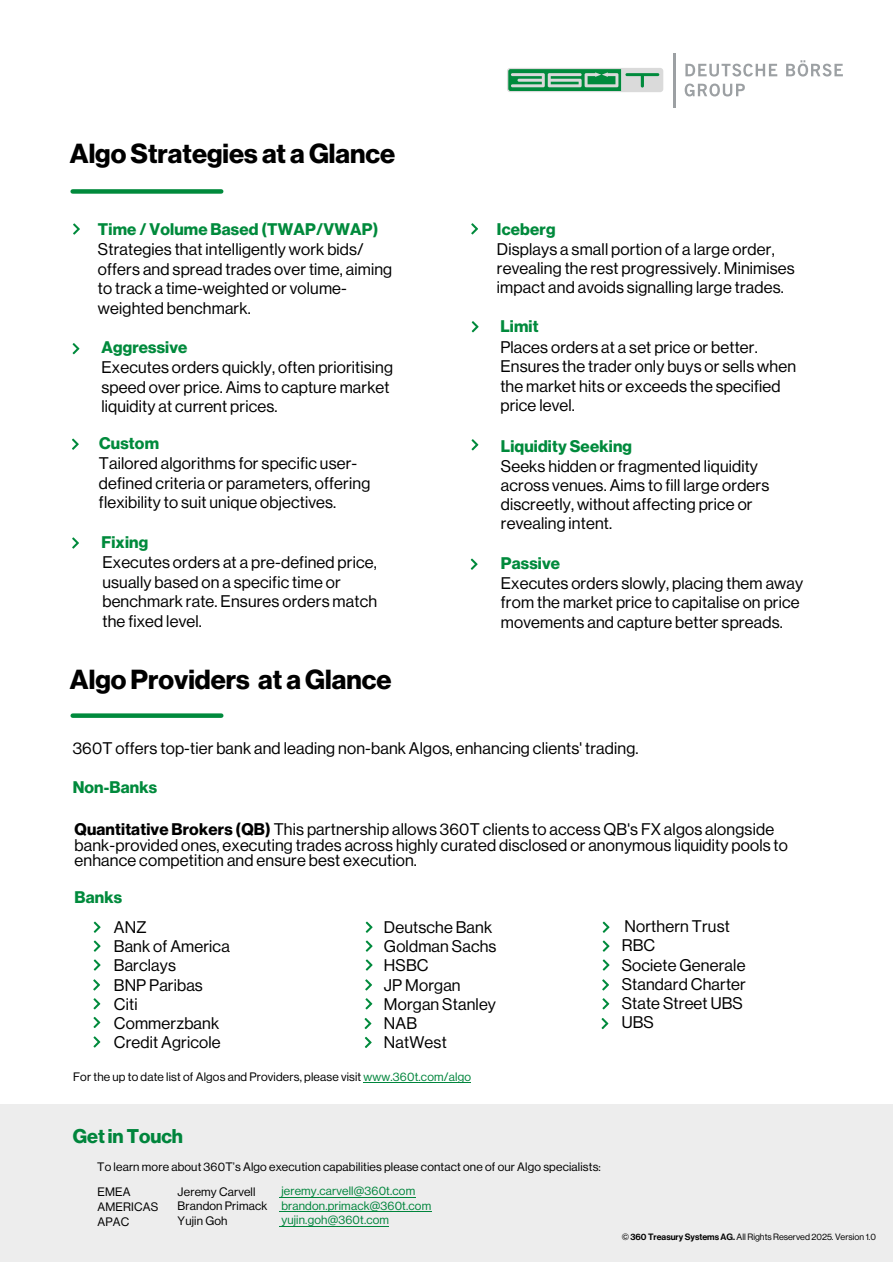
<style>
.page{position:relative;width:893px;height:1263px;background:#fff}
.page>*{position:absolute;margin:0;border:0;box-sizing:border-box;transform-origin:0 0}
.t1{font:27px "N Haas Grotesk DS Pro 75 Bd";color:#000}
.t2{font:19.5px "N Haas Grotesk DS Pro 75 Bd";color:#00853c}
.t3{font:16.5px/19.2px "N Haas Grotesk DS Pro 55 Rg";letter-spacing:.01em;color:#000}
.t4{font:16.5px "N Haas Grotesk DS Pro 75 Bd";letter-spacing:.01em;color:#008a3c}
.t5{font:12px/14.4px "N Haas Grotesk DS Pro 55 Rg";letter-spacing:.015em;color:#000}
.t6{font:12px/14.4px "N Haas Grotesk DS Pro 55 Rg";letter-spacing:.015em;color:#00853c}
.t7{font:9px "N Haas Grotesk DS Pro 55 Rg";color:#000}
.s1{font-family:"N Haas Grotesk DS Pro 75 Bd"}
.s2{color:#00853c}
.s3{font-family:"N Haas Grotesk DS Pro 65 Md"}
</style>
<div class="page">
<div style="left:0;top:1105px;width:893px;height:157px;background:#ededed"></div>
<svg style="left:685px;top:84px;width:60px;height:12px"></svg>
<svg style="left:685px;top:64px;width:92px;height:13px"></svg>
<svg style="left:786px;top:60px;width:57px;height:17px"></svg>
<hr style="left:673px;top:53px;width:3px;height:54px;background:#9ca0a3">
<svg style="left:507px;top:68px;width:156px;height:24px;background:#74b490"></svg>
<svg style="left:94px;top:921px;width:7px;height:12px"></svg>
<svg style="left:94px;top:940px;width:7px;height:12px"></svg>
<svg style="left:94px;top:959px;width:7px;height:12px"></svg>
<svg style="left:93px;top:979px;width:7px;height:11px"></svg>
<svg style="left:93px;top:998px;width:7px;height:11px"></svg>
<svg style="left:93px;top:1017px;width:7px;height:11px"></svg>
<svg style="left:366px;top:921px;width:7px;height:12px"></svg>
<svg style="left:366px;top:940px;width:7px;height:12px"></svg>
<svg style="left:366px;top:959px;width:7px;height:12px"></svg>
<svg style="left:365px;top:979px;width:7px;height:11px"></svg>
<svg style="left:365px;top:998px;width:7px;height:11px"></svg>
<svg style="left:365px;top:1018px;width:6px;height:11px"></svg>
<svg style="left:365px;top:1037px;width:7px;height:11px"></svg>
<svg style="left:603px;top:921px;width:7px;height:12px"></svg>
<svg style="left:603px;top:940px;width:7px;height:12px"></svg>
<svg style="left:603px;top:959px;width:7px;height:12px"></svg>
<svg style="left:602px;top:979px;width:7px;height:11px"></svg>
<svg style="left:602px;top:998px;width:7px;height:11px"></svg>
<svg style="left:601px;top:1018px;width:7px;height:11px"></svg>
<div style="left:73px;top:189px;width:148px;height:5px;background:#008a3c"></div>
<svg style="left:72px;top:439px;width:7px;height:11px"></svg>
<svg style="left:72px;top:537px;width:7px;height:12px"></svg>
<svg style="left:471px;top:223px;width:7px;height:11px"></svg>
<svg style="left:472px;top:321px;width:7px;height:11px"></svg>
<svg style="left:471px;top:558px;width:7px;height:12px"></svg>
<svg style="left:73px;top:223px;width:7px;height:12px"></svg>
<svg style="left:73px;top:343px;width:6px;height:11px"></svg>
<svg style="left:471px;top:439px;width:7px;height:11px"></svg>
<div style="left:73px;top:713px;width:148px;height:5px;background:#008a3c"></div>
<svg style="left:93px;top:1036px;width:7px;height:11px"></svg>
<hr style="left:364px;top:1082px;width:107px;height:1px;background:#00853c">
<hr style="left:279px;top:1226px;width:110px;height:1px;background:#00853c">
<hr style="left:279px;top:1211px;width:152px;height:1px;background:#00853c">
<hr style="left:279px;top:1197px;width:136px;height:1px;background:#00853c">
<h1 class="t1" style="left:70px;top:138px;width:327px">Algo Strategies at a Glance</h1>
<p class="t4" style="left:98px;top:220px;width:282px">Time / Volume Based (TWAP/VWAP)</p>
<p class="t3" style="left:98px;top:240px;width:296px">Strategies that intelligently work bids/ offers and spread trades over time, aiming to track a time-weighted or volume&shy;weighted benchmark.</p>
<p class="t4" style="left:101px;top:338px;width:88px">Aggressive</p>
<p class="t3" style="left:101px;top:358px;width:293px">Executes orders quickly, often prioritising speed over price. Aims to capture market liquidity at current prices.</p>
<p class="t4" style="left:99px;top:434px;width:61px">Custom</p>
<p class="t3" style="left:99px;top:454px;width:273px">Tailored algorithms for specific user&shy;defined criteria or parameters, offering flexibility to suit unique objectives.</p>
<p class="t4" style="left:101px;top:532px;width:48px">Fixing</p>
<p class="t3" style="left:102px;top:553px;width:276px">Executes orders at a pre-defined price, usually based on a specific time or benchmark rate. Ensures orders match the fixed level.</p>
<h1 class="t1" style="left:70px;top:663px;width:323px">Algo Providers at a Glance</h1>
<p class="t4" style="left:497px;top:219px;width:60px">Iceberg</p>
<p class="t3" style="left:497px;top:239px;width:299px">Displays a small portion of a large order, revealing the rest progressively. Minimises impact and avoids signalling large trades.</p>
<p class="t4" style="left:500px;top:317px;width:40px">Limit</p>
<p class="t3" style="left:500px;top:337px;width:297px">Places orders at a set price or better.<br>Ensures the trader only buys or sells when the market hits or exceeds the specified price level.</p>
<p class="t4" style="left:501px;top:436px;width:133px">Liquidity Seeking</p>
<p class="t3" style="left:501px;top:456px;width:270px">Seeks hidden or fragmented liquidity across venues. Aims to fill large orders discreetly, without affecting price or revealing intent.</p>
<p class="t4" style="left:501px;top:554px;width:61px">Passive</p>
<p class="t3" style="left:501px;top:574px;width:304px">Executes orders slowly, placing them away from the market price to capitalise on price movements and capture better spreads.</p>
<p class="t3" style="left:73px;top:738px;width:567px">360T offers top-tier bank and leading non-bank Algos, enhancing clients' trading.</p>
<p class="t4" style="left:73px;top:777px;width:86px">Non-Banks</p>
<p class="t3" style="left:75px;top:822px;width:715px;line-height:15.3px"><span class="s1">Quantitative Brokers (QB)</span> This partnership allows 360T clients to access QB's FX algos alongside bank-provided ones, executing trades across highly curated disclosed or anonymous liquidity pools to enhance competition and ensure best execution.</p>
<p class="t4" style="left:75px;top:887px;width:49px">Banks</p>
<p class="t3" style="left:114px;top:918px;width:117px">ANZ<br>Bank of America<br>Barclays<br>BNP Paribas<br>Citi<br>Commerzbank<br>Credit Agricole</p>
<p class="t3" style="left:384px;top:918px;width:114px">Deutsche Bank<br>Goldman Sachs<br>HSBC<br>JP Morgan<br>Morgan Stanley<br>NAB<br>NatWest</p>
<p class="t3" style="left:622px;top:917px;width:126px">Northern Trust<br>RBC<br>Societe Generale<br>Standard Charter<br>State Street UBS<br>UBS</p>
<p class="t5" style="left:73px;top:1069px;width:399px">For the up to date list of Algos and Providers, please visit <span class="s2">www.360t.com/algo</span></p>
<p class="t2" style="left:73px;top:1124px;width:112px">Get in Touch</p>
<p class="t5" style="left:97px;top:1154px;width:505px;line-height:25.2px">To learn more about 360T’s Algo execution capabilities please contact one of our Algo specialists:<br>EMEA</p>
<p class="t5" style="left:97px;top:1199px;width:62px;line-height:15px">AMERICAS<br>APAC</p>
<p class="t5" style="left:178px;top:1184px;width:91px">Jeremy Carvell<br>Brandon Primack<br>Yujin Goh</p>
<p class="t6" style="left:281px;top:1184px;width:151px">jeremy.carvell@360t.com brandon.primack@360t.com yujin.goh@360t.com</p>
<p class="t7" style="left:622px;top:1232px;width:256px">© <span class="s3">360 Treasury Systems AG.</span> All Rights Reserved 2025. Version 1.0</p>
</div>
